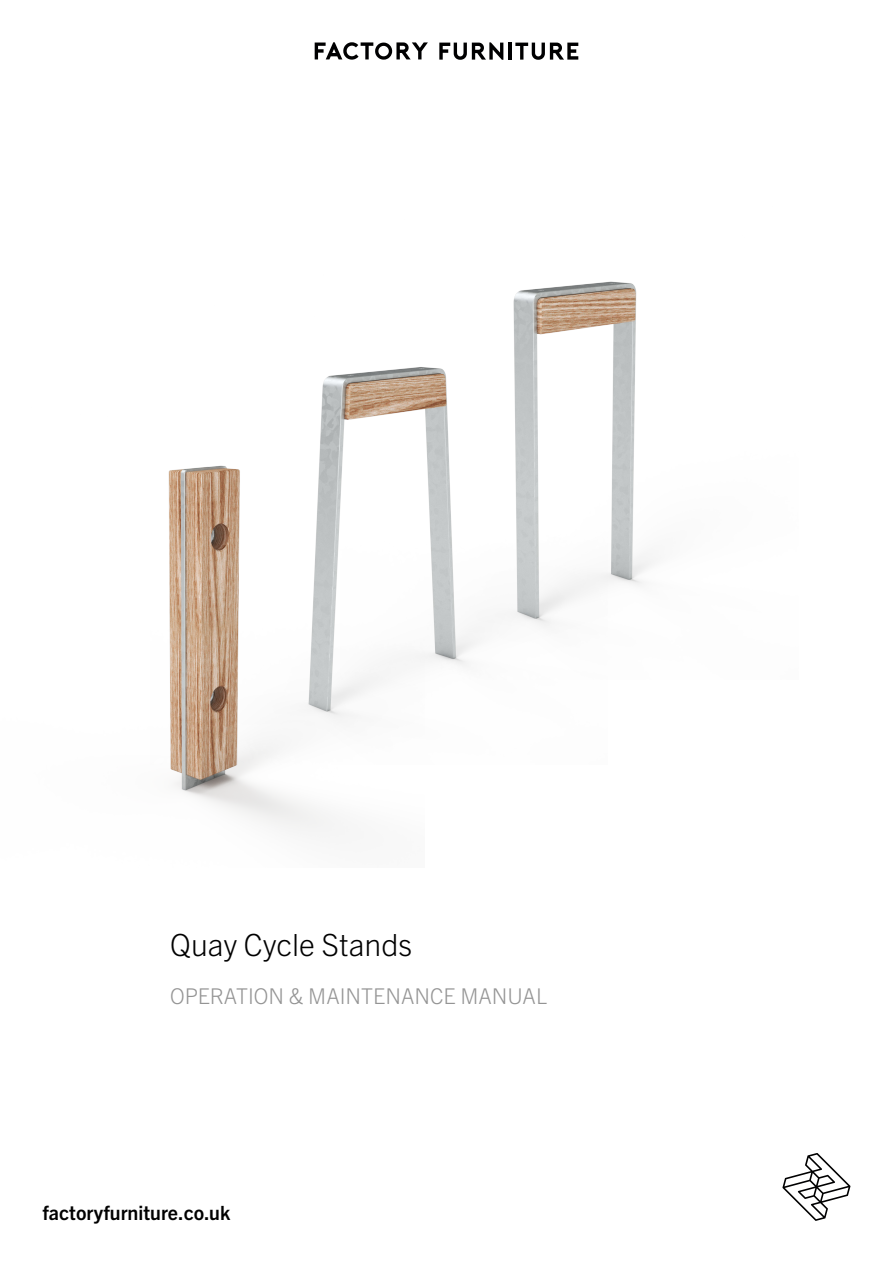
<style>
.page{position:relative;width:893px;height:1263px;background:#fff}
.page>*{position:absolute;margin:0;border:0;box-sizing:border-box;transform-origin:0 0}
.t1{font:300 30.6px "Trade Gothic Next LT Pro";color:#000}
.t2{font:300 21.75px "Trade Gothic Next LT Pro";color:#949494}
.t3{font:700 19.65px "Trade Gothic Next LT Pro";color:#000}
</style>
<div class="page">
<svg style="left:782px;top:1153px;width:68px;height:67px"></svg>
<svg style="left:315px;top:43px;width:113px;height:17px"></svg>
<svg style="left:439px;top:43px;width:64px;height:17px"></svg>
<hr style="left:508px;top:43px;width:4px;height:17px;background:#000001">
<svg style="left:515px;top:43px;width:63px;height:17px"></svg>
<img style="left:170px;top:765px;width:165px;height:67px">
<img style="left:168px;top:374px;width:215px;height:391px">
<img style="left:341px;top:281px;width:313px;height:398px">
<p class="t1" style="left:170px;top:924px;width:244px">Quay Cycle Stands</p>
<p class="t2" style="left:170px;top:981px;width:378px">OPERATION &amp; MAINTENANCE MANUAL</p>
<p class="t3" style="left:43px;top:1199px;width:189px">factoryfurniture.co.uk</p>
</div>
